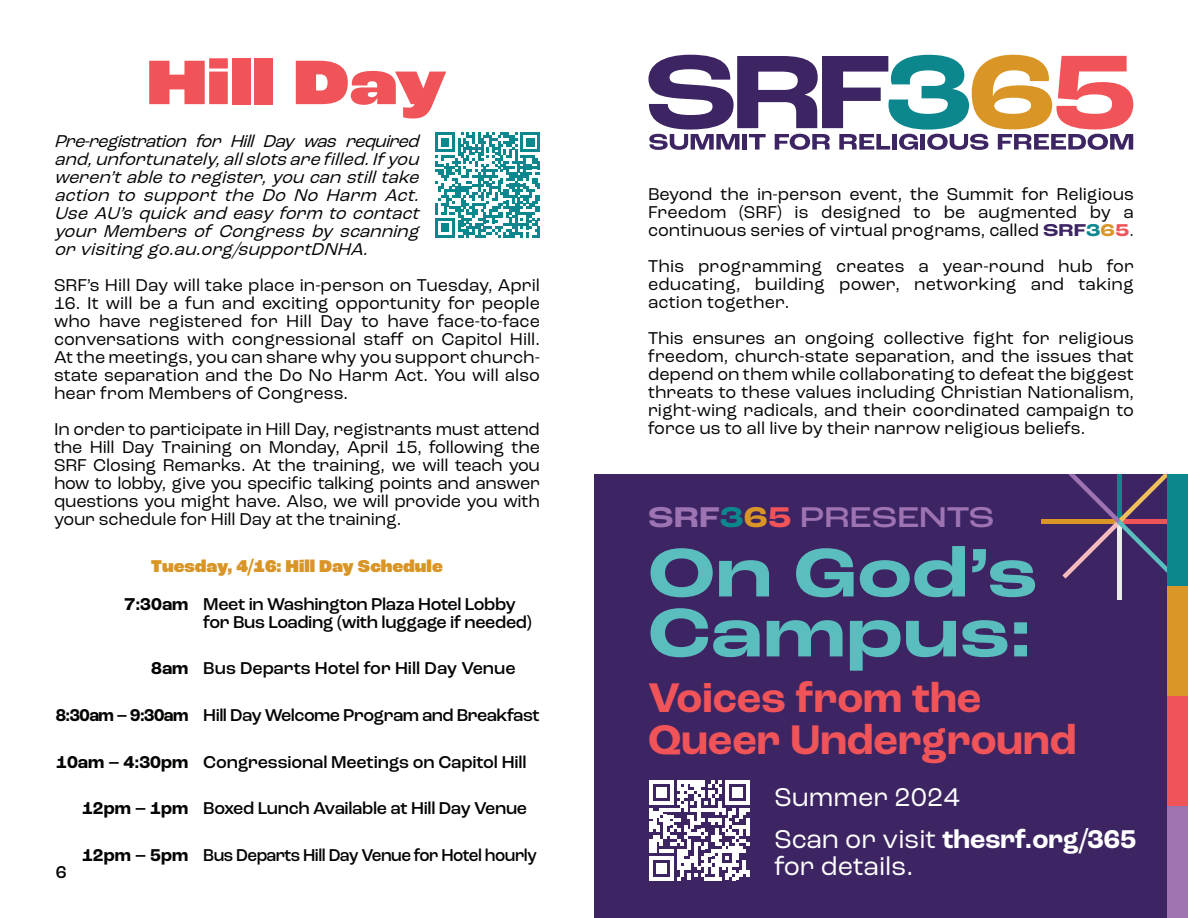
<style>
.page{position:relative;width:1188px;height:918px;background:#fff}
.page>*{position:absolute;margin:0;border:0;box-sizing:border-box;transform-origin:0 0}
.t1{font:700 expanded 72px/60px "Roc Grotesk";letter-spacing:.005em;color:#5abdbe}
.t2{font:900 expanded 66px "Roc Grotesk";color:#f05459}
.t3{font:700 43.5px/42px "Roc Grotesk";color:#f05459}
.t4{font:500 expanded 30px "Roc Grotesk";color:#9d73b2}
.t5{font:27px/42px "Roc Grotesk";color:#fff}
.t6{font:18px/18px "Roc Grotesk";color:#040503;text-align:justify}
.t7{font:italic 18px/18px "Roc Grotesk";color:#040503;text-align:justify}
.t8{font:500 18px/18px "Roc Grotesk";letter-spacing:-.02em;color:#040503}
.t9{font:700 18px "Roc Grotesk";color:#040503}
.t10{font:500 18px "Roc Grotesk";letter-spacing:-.02em;color:#040503;scale:.95 1}
.t11{font:500 18px "Roc Grotesk";color:#040503}
.t12{font:900 18px "Roc Grotesk";color:#d99627}
.t13{font:700 18px "Roc Grotesk";letter-spacing:-.03em;color:#040503;scale:.95 1}
.s1{font-weight:700;font-stretch:expanded;color:#3d2463}
.s2{font-weight:700;font-stretch:expanded;color:#0d878e}
.s3{font-weight:700;font-stretch:expanded;color:#d99627}
.s4{font-weight:700;font-stretch:expanded;color:#f05459}
.s5{color:#191b1c}
.s6{font-weight:700}
.s7{font-weight:700;color:#0d878e}
.s8{font-weight:700;color:#d99627}
.s9{font-weight:700;color:#f05459}
</style>
<div class="page">
<div style="left:594px;top:474px;width:594px;height:444px;background:#3d2463"></div>
<svg style="left:435px;top:132px;width:105px;height:106px"></svg>
<hr style="left:1117px;top:521px;width:4px;height:79px;background:#eaede9">
<hr style="left:1041px;top:520px;width:79px;height:4px;background:#d99627">
<svg style="left:1062px;top:474px;width:105px;height:105px"></svg>
<svg style="left:649px;top:780px;width:100px;height:100px"></svg>
<svg style="left:648px;top:55px;width:485px;height:95px"></svg>
<div style="left:1167px;top:695px;width:21px;height:112px;background:#f05459"></div>
<div style="left:1167px;top:585px;width:21px;height:111px;background:#d89727"></div>
<div style="left:1167px;top:474px;width:21px;height:111px;background:#0d878e"></div>
<div style="left:1167px;top:807px;width:21px;height:111px;background:#9d73b2"></div>
<h2 class="t2" style="left:147px;top:41px;width:302px">Hill Day</h2>
<p class="t7" style="left:54px;top:132px;width:372px">Pre-registration for Hill Day was required and,unfortunately,allslotsarefilled.Ifyou weren’tabletoregister,you can stilltake action to support the Do No Harm Act.<br>UseAU’squick and easyform tocontact your Members of Congress by scanning orvisiting go.au.org/supportDNHA.</p>
<p class="t6" style="left:54px;top:276px;width:488px">SRF’s Hill Day will take place in-person on Tuesday, April</p>
<p class="t6" style="left:54px;top:294px;width:488px">16. It will be a fun and exciting opportunity for people who have registered for Hill Day to have face-to-face conversations with congressional staff on Capitol Hill.<br>At the meetings, you can share why you support church&shy;state separation and the Do No Harm Act. You will also hear from Members of Congress.</p>
<p class="t6" style="left:54px;top:420px;width:487px">In order to participate in Hill Day, registrants must attend the Hill Day Training on Monday, April 15, following the SRF Closing Remarks. At the training, we will teach you how to lobby, give you specific talking points and answer questions you might have. Also, we will provide you with your schedule for Hill Day at the training.</p>
<p class="t12" style="left:151px;top:555px;width:293px">Tuesday, 4/16: Hill Day Schedule</p>
<p class="t9" style="left:124px;top:592px;width:65px">7:30am</p>
<p class="t8" style="left:203px;top:595px;width:330px">Meet in Washington Plaza Hotel Lobby for Bus Loading (with luggage if needed)</p>
<p class="t9" style="left:151px;top:657px;width:39px">8am</p>
<p class="t11" style="left:203px;top:657px;width:314px">Bus Departs Hotel for Hill Day Venue</p>
<p class="t13" style="left:56px;top:704px;width:141px">8:30am – 9:30am</p>
<p class="t9" style="left:56px;top:750px;width:134px">10am – 4:30pm</p>
<p class="t9" style="left:82px;top:797px;width:108px">12pm – 1pm</p>
<p class="t8" style="left:203px;top:706px;width:338px">Hill Day Welcome Program and Breakfast</p>
<p class="t8" style="left:203px;top:753px;width:325px">Congressional Meetings on Capitol Hill</p>
<p class="t8" style="left:203px;top:799px;width:325px">Boxed Lunch Available at Hill Day Venue</p>
<p class="t8" style="left:56px;top:863px;width:12px">6</p>
<p class="t9" style="left:82px;top:844px;width:108px">12pm – 5pm</p>
<p class="t10" style="left:203px;top:844px;width:353px">Bus Departs Hill Day Venue for Hotel hourly</p>
<p class="t6" style="left:648px;top:185px;width:488px">Beyond the in-person event, the Summit for Religious Freedom (SRF) is designed to be augmented by a continuous series of virtual programs, called <span class="s1">SRF</span><span class="s2">3</span><span class="s3">6</span><span class="s4">5</span><span class="s5">.</span></p>
<p class="t6" style="left:648px;top:257px;width:488px">This programming creates a year-round hub for educating, building power, networking and taking action together.</p>
<p class="t6" style="left:648px;top:329px;width:488px">This ensures an ongoing collective fight for religious freedom, church-state separation, and the issues that depend on them while collaborating to defeat the biggest threats to these values including Christian Nationalism, right-wing radicals, and their coordinated campaign to force us to all live by their narrow religious beliefs.</p>
<h3 class="t4" style="left:648px;top:499px;width:348px"><span class="s6">SRF</span><span class="s7">3</span><span class="s8">6</span><span class="s9">5</span> PRESENTS</h3>
<h1 class="t1" style="left:648px;top:545px;width:391px">On God’s<br>Campus:</h1>
<h3 class="t3" style="left:648px;top:677px;width:430px">Voices from the<br>Queer Underground</h3>
<h3 class="t5" style="left:774px;top:776px;width:364px">Summer 2024<br>Scan or visit <span class="s6">thesrf.org/365</span></h3>
<h3 class="t5" style="left:774px;top:845px;width:140px">for details.</h3>
</div>
